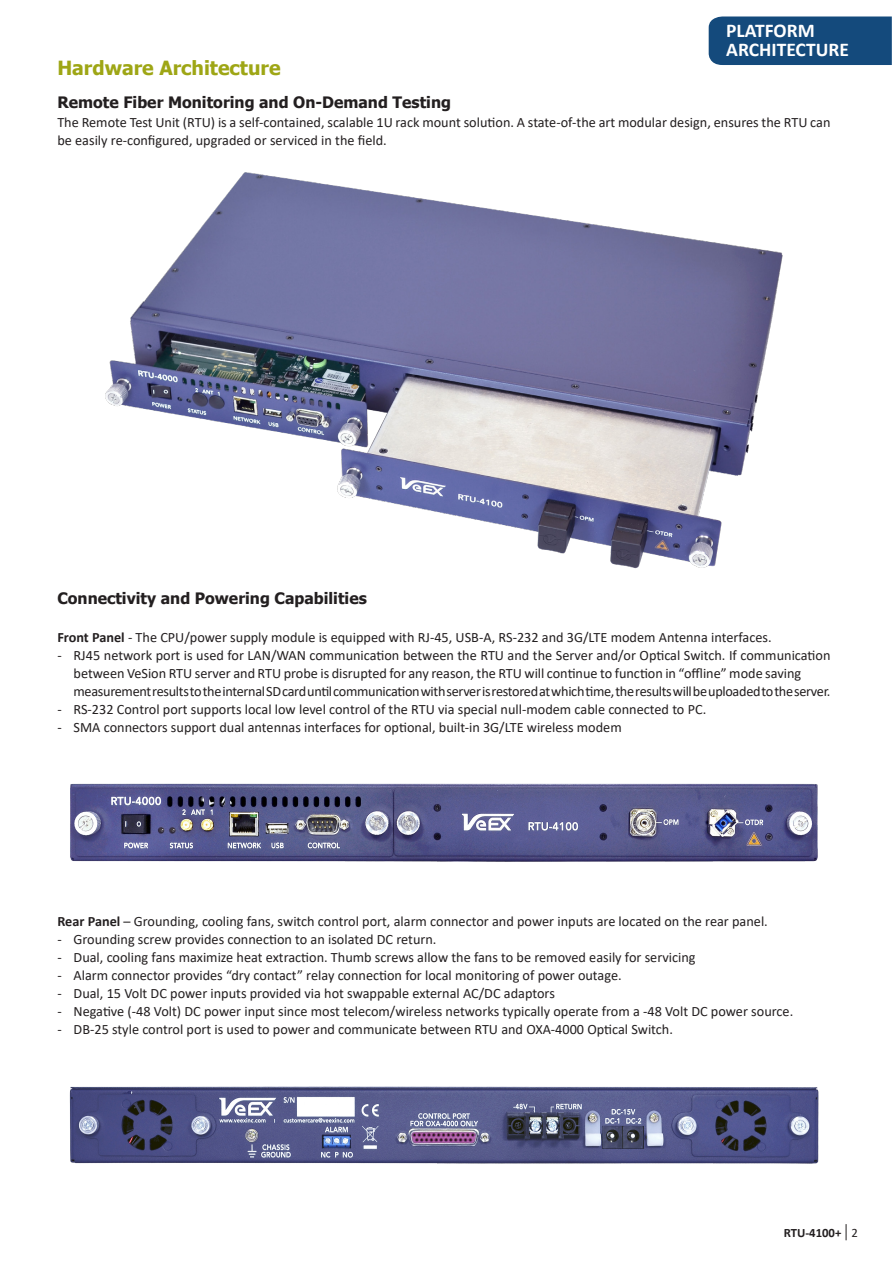
<style>
.page{position:relative;width:893px;height:1263px;background:#fff}
.page>*{position:absolute;margin:0;border:0;box-sizing:border-box;transform-origin:0 0}
.t1{font:700 19.5px/19.5px "Calibri";color:#fff}
.t2{font:700 19.5px "Tahoma";color:#9ea615}
.t3{font:700 15.75px "Tahoma";color:#231f20}
.t4{font:14.25px/18px "Calibri";color:#231f20}
.t5{font:700 12.75px "Calibri";color:#231f20}
.s1{font-weight:700}
.s2{font-weight:400}
</style>
<div class="page">
<svg style="left:846px;top:1224px;width:1px;height:16px"></svg>
<div style="left:709px;top:17px;width:183px;height:48px;background:#144a7c"></div>
<img style="left:105px;top:172px;width:678px;height:396px">
<img style="left:70px;top:783px;width:748px;height:79px">
<img style="left:69px;top:1086px;width:750px;height:78px">
<h1 class="t1" style="left:726px;top:20px;width:124px">PLATFORM<br>ARCHITECTURE</h1>
<h1 class="t2" style="left:57px;top:54px;width:225px">Hardware Architecture</h1>
<p class="t3" style="left:57px;top:91px;width:395px">Remote Fiber Monitoring and On-Demand Testing</p>
<p class="t4" style="left:57px;top:113px;width:775px">The Remote Test Unit (RTU) is a self-contained, scalable 1U rack mount solution. A state-of-the art modular design, ensures the RTU can be easily re-configured, upgraded or serviced in the field.</p>
<p class="t3" style="left:57px;top:587px;width:311px">Connectivity and Powering Capabilities</p>
<p class="t4" style="left:57px;top:627px;width:716px"><span class="s1">Front Panel</span> - The CPU/power supply module is equipped with RJ-45, USB-A, RS-232 and 3G/LTE modem Antenna interfaces.</p>
<p class="t4" style="left:74px;top:645px;width:758px;text-indent:-16px">- RJ45 network port is used for LAN/WAN communication between the RTU and the Server and/or Optical Switch. If communication between VeSion RTU server and RTU probe is disrupted for any reason, the RTU will continue to function in “offline” mode saving measurement results to the internal SD card until communication with server is restored at which time, the results will be uploaded to the server.</p>
<p class="t4" style="left:57px;top:699px;width:650px">- RS-232 Control port supports local low level control of the RTU via special null-modem cable connected to PC.</p>
<p class="t4" style="left:57px;top:717px;width:566px">- SMA connectors support dual antennas interfaces for optional, built-in 3G/LTE wireless modem</p>
<p class="t4" style="left:57px;top:912px;width:712px"><span class="s1">Rear Panel</span> – Grounding, cooling fans, switch control port, alarm connector and power inputs are located on the rear panel.</p>
<p class="t4" style="left:57px;top:930px;width:381px">- Grounding screw provides connection to an isolated DC return.</p>
<p class="t4" style="left:57px;top:948px;width:640px">- Dual, cooling fans maximize heat extraction. Thumb screws allow the fans to be removed easily for servicing</p>
<p class="t4" style="left:57px;top:966px;width:566px">- Alarm connector provides “dry contact” relay connection for local monitoring of power outage.</p>
<p class="t4" style="left:57px;top:984px;width:499px">- Dual, 15 Volt DC power inputs provided via hot swappable external AC/DC adaptors</p>
<p class="t4" style="left:57px;top:1002px;width:737px">- Negative (-48 Volt) DC power input since most telecom/wireless networks typically operate from a -48 Volt DC power source.</p>
<p class="t4" style="left:57px;top:1020px;width:617px">- DB-25 style control port is used to power and communicate between RTU and OXA-4000 Optical Switch.</p>
<p class="t5" style="left:784px;top:1223px;width:76px">RTU-4100+ <span class="s2">2</span></p>
</div>
